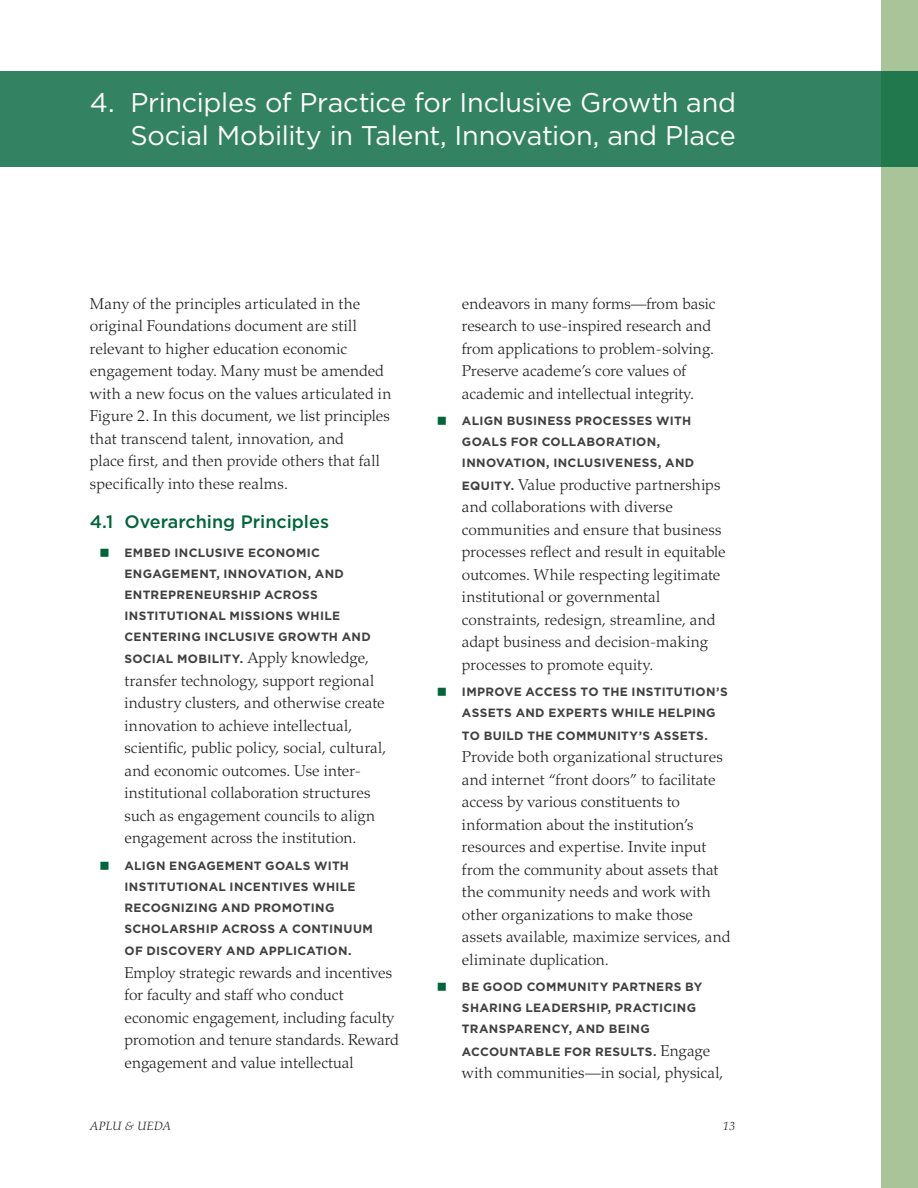
<style>
.page{position:relative;width:918px;height:1188px;background:#fff}
.page>*{position:absolute;margin:0;border:0;box-sizing:border-box;transform-origin:0 0}
.t1{font:27px/33px "Gotham";letter-spacing:-.01em;color:#fff;text-align:right}
.t2{font:500 18px "Gotham";color:#00653b}
.t3{font:300 15.75px/22.5px "Palatino LT Std";color:#231f20}
.t4{font:700 12px/21px "Gotham";letter-spacing:.025em;color:#414142}
.t5{font:italic 300 12px "Palatino LT Std";letter-spacing:.02em;color:#231f20}
.s1{font-family:"Palatino LT Std";font-weight:300;font-size:15.75px;color:#231f20}
.s2{font-family:"Gotham";font-weight:700;font-size:12px;color:#414142}
</style>
<div class="page">
<div style="left:881px;top:0;width:37px;height:1188px;background:#a9c499"></div>
<div style="left:0;top:71px;width:918px;height:96px;background:#338362"></div>
<h1 class="t1" style="left:90px;top:85px;width:648px">4. Principles of Practice for Inclusive Growth and<br>Social Mobility in Talent, Innovation, and Place</h1>
<p class="t3" style="left:90px;top:293px;width:303px">Many of the principles articulated in the original Foundations document are still relevant to higher education economic engagement today. Many must be amended with a new focus on the values articulated in Figure 2. In this document, we list principles that transcend talent, innovation, and<br>place first, and then provide others that fall specifically into these realms.</p>
<p class="t2" style="left:90px;top:510px;width:241px">4.1 Overarching Principles</p>
<p class="t4" style="left:124px;top:542px;width:248px">EMBED INCLUSIVE ECONOMIC<br>ENGAGEMENT, INNOVATION, AND<br>ENTREPRENEURSHIP ACROSS<br>INSTITUTIONAL MISSIONS WHILE<br>CENTERING INCLUSIVE GROWTH AND</p>
<p class="t4" style="left:124px;top:648px;width:246px">SOCIAL MOBILITY. <span class="s1">Apply knowledge,</span></p>
<p class="t3" style="left:124px;top:669px;width:263px">transfer technology, support regional industry clusters, and otherwise create innovation to achieve intellectual, scientific, public policy, social, cultural, and economic outcomes. Use inter&shy;institutional collaboration structures such as engagement councils to align engagement across the institution.</p>
<p class="t4" style="left:124px;top:855px;width:250px">ALIGN ENGAGEMENT GOALS WITH<br>INSTITUTIONAL INCENTIVES WHILE<br>RECOGNIZING AND PROMOTING<br>SCHOLARSHIP ACROSS A CONTINUUM</p>
<p class="t4" style="left:124px;top:940px;width:229px">OF DISCOVERY AND APPLICATION.</p>
<p class="t3" style="left:124px;top:961px;width:276px">Employ strategic rewards and incentives for faculty and staff who conduct economic engagement, including faculty promotion and tenure standards. Reward engagement and value intellectual</p>
<p class="t3" style="left:462px;top:293px;width:255px">endeavors in many forms—from basic research to use-inspired research and from applications to problem-solving.<br>Preserve academe’s core values of academic and intellectual integrity.</p>
<p class="t4" style="left:462px;top:410px;width:234px">ALIGN BUSINESS PROCESSES WITH<br>GOALS FOR COLLABORATION,<br>INNOVATION, INCLUSIVENESS, AND</p>
<p class="t3" style="left:462px;top:473px;width:265px"><span class="s2">EQUITY.</span> Value productive partnerships and collaborations with diverse communities and ensure that business processes reflect and result in equitable outcomes. While respecting legitimate institutional or governmental constraints, redesign, streamline, and adapt business and decision-making processes to promote equity.</p>
<p class="t4" style="left:462px;top:681px;width:267px">IMPROVE ACCESS TO THE INSTITUTION’S<br>ASSETS AND EXPERTS WHILE HELPING</p>
<p class="t4" style="left:462px;top:725px;width:247px">TO BUILD THE COMMUNITY’S ASSETS.</p>
<p class="t3" style="left:462px;top:746px;width:270px">Provide both organizational structures and internet “front doors” to facilitate access by various constituents to information about the institution’s resources and expertise. Invite input from the community about assets that the community needs and work with other organizations to make those assets available, maximize services, and eliminate duplication.</p>
<p class="t4" style="left:462px;top:976px;width:242px">BE GOOD COMMUNITY PARTNERS BY<br>SHARING LEADERSHIP, PRACTICING<br>TRANSPARENCY, AND BEING</p>
<p class="t4" style="left:462px;top:1041px;width:250px">ACCOUNTABLE FOR RESULTS. <span class="s1">Engage</span></p>
<p class="t3" style="left:462px;top:1062px;width:263px">with communities—in social, physical,</p>
<p class="t5" style="left:90px;top:1119px;width:82px">APLU &amp; UEDA</p>
<p class="t5" style="left:723px;top:1119px;width:14px">13</p>
</div>
